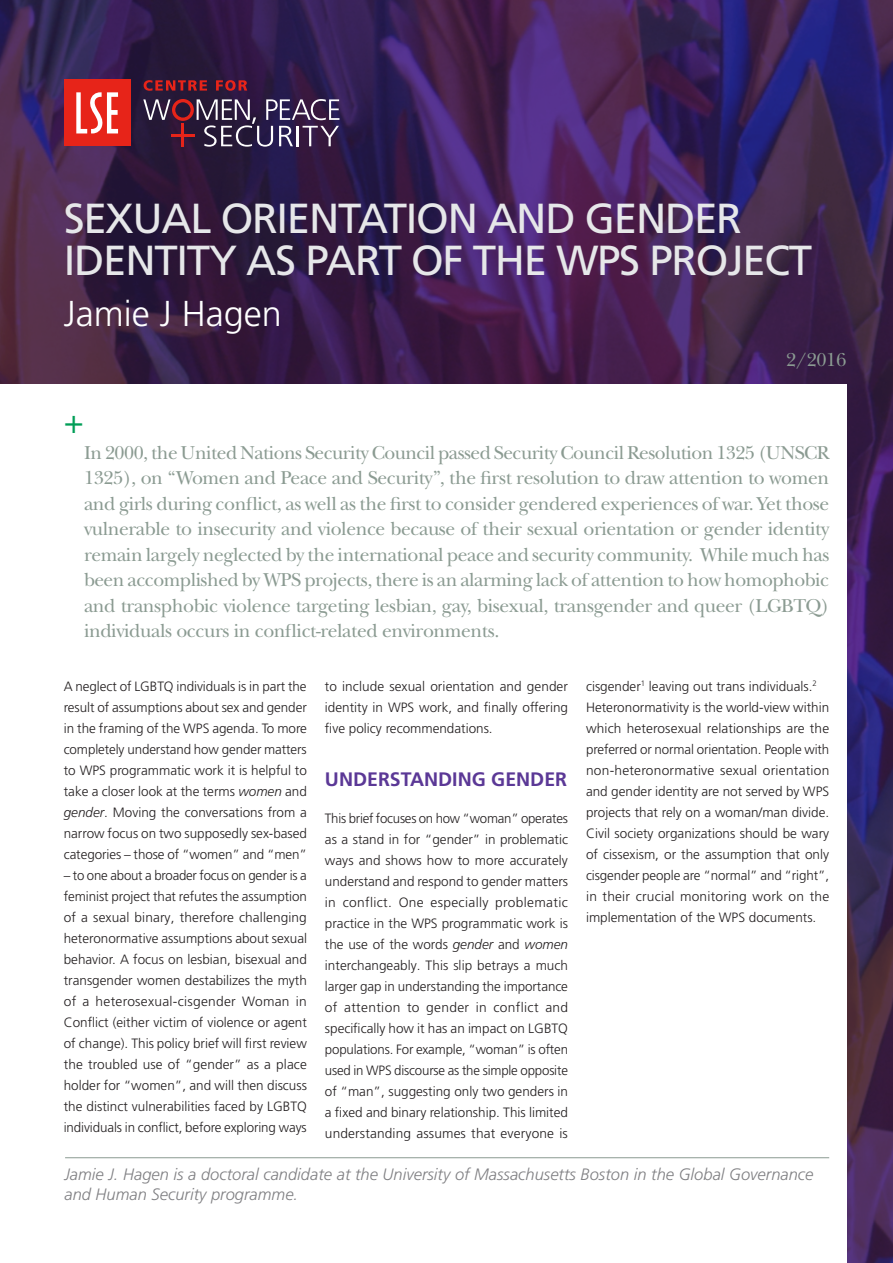
<style>
.page{position:relative;width:893px;height:1263px;background:#fff}
.page>*{position:absolute;margin:0;border:0;box-sizing:border-box;transform-origin:0 0}
.DU_Normal{font:42px/42px "Frutiger LT Pro";letter-spacing:-.03em;color:#e6e7e9}
.DU_Normal-2{font:300 36px "Frutiger LT Pro";color:#fff}
.t1{font:33.75px "Helvetica Neue LT Pro";color:#009e57}
.t2{font:19.5px/25.5px "New Baskerville ITC Pro";letter-spacing:-.02em;color:#8b9b92;text-align:justify}
.DU_SUBHEAD{font:700 19.5px "Frutiger LT Pro";color:#5b3896}
.DU_SUBHEAD-2{font:italic 300 16.5px/19.5px "Frutiger LT Pro";color:#808083}
.DU_Normal-3{font:300 13.5px/21px "Frutiger LT Pro";color:#231f20;text-align:justify}
.s1{font-style:italic}
</style>
<div class="page">
<img style="left:0;top:0;width:893px;height:1263px">
<div style="left:0;top:384px;width:846px;height:879px;background:#fff"></div>
<div style="left:64px;top:80px;width:67px;height:66px;background:#e72419"></div>
<svg style="left:76px;top:92px;width:42px;height:42px"></svg>
<svg style="left:144px;top:80px;width:63px;height:11px"></svg>
<svg style="left:216px;top:80px;width:31px;height:11px"></svg>
<svg style="left:143px;top:99px;width:196px;height:48px;background:#52405e"></svg>
<hr style="left:181px;top:123px;width:3px;height:24px;background:#e72419">
<hr style="left:171px;top:134px;width:24px;height:2px;background:#e72419">
<hr style="left:65px;top:1157px;width:764px;height:1px;background:#8b9b92">
<p class="DU_Normal" style="left:64px;top:197px;width:750px">SEXUAL ORIENTATION AND GENDER<br>IDENTITY AS PART OF THE WPS PROJECT</p>
<p class="DU_Normal-2" style="left:64px;top:292px;width:220px">Jamie J Hagen</p>
<p class="t1" style="left:64px;top:401px;width:22px">+</p>
<p class="t2" style="left:786px;top:347px;width:62px">2/2016</p>
<p class="t2" style="left:84px;top:440px;width:747px">In 2000, the United Nations Security Council passed Security Council Resolution 1325 (UNSCR 1325), on “Women and Peace and Security”, the first resolution to draw attention to women and girls during conflict, as well as the first to consider gendered experiences of war. Yet those vulnerable to insecurity and violence because of their sexual orientation or gender identity remain largely neglected by the international peace and security community. While much has been accomplished by WPS projects, there is an alarming lack of attention to how homophobic and transphobic violence targeting lesbian, gay, bisexual, transgender and queer (LGBTQ) individuals occurs in conflict-related environments.</p>
<p class="DU_Normal-3" style="left:64px;top:675px;width:245px">A neglect of LGBTQ individuals is in part the result of assumptions about sex and gender in the framing of the WPS agenda. To more completely understand how gender matters to WPS programmatic work it is helpful to take a closer look at the terms <span class="s1">women</span> and <span class="s1">gender</span>. Moving the conversations from a narrow focus on two supposedly sex-based categories – those of “women” and “men”</p>
<p class="DU_Normal-3" style="left:64px;top:864px;width:245px">– to one about a broader focus on gender is a feminist project that refutes the assumption of a sexual binary, therefore challenging heteronormative assumptions about sexual behavior. A focus on lesbian, bisexual and transgender women destabilizes the myth of a heterosexual-cisgender Woman in Conflict (either victim of violence or agent of change). This policy brief will first review the troubled use of “gender” as a place holder for “women”, and will then discuss the distinct vulnerabilities faced by LGBTQ individuals in conflict, before exploring ways</p>
<p class="DU_Normal-3" style="left:325px;top:675px;width:245px">to include sexual orientation and gender identity in WPS work, and finally offering five policy recommendations.</p>
<p class="DU_SUBHEAD" style="left:325px;top:767px;width:244px">UNDERSTANDING GENDER</p>
<p class="DU_Normal-3" style="left:325px;top:808px;width:245px">This brief focuses on how “woman” operates as a stand in for “gender” in problematic ways and shows how to more accurately understand and respond to gender matters in conflict. One especially problematic practice in the WPS programmatic work is the use of the words <span class="s1">gender</span> and <span class="s1">women </span>interchangeably. This slip betrays a much larger gap in understanding the importance of attention to gender in conflict and specifically how it has an impact on LGBTQ populations. For example, “woman” is often used in WPS discourse as the simple opposite of “man”, suggesting only two genders in a fixed and binary relationship. This limited understanding assumes that everyone is</p>
<p class="DU_Normal-3" style="left:586px;top:675px;width:232px">cisgender<sup>1</sup> leaving out trans individuals.<sup>2</sup></p>
<p class="DU_Normal-3" style="left:586px;top:696px;width:245px">Heteronormativity is the world-view within which heterosexual relationships are the preferred or normal orientation. People with non-heteronormative sexual orientation and gender identity are not served by WPS projects that rely on a woman/man divide.<br>Civil society organizations should be wary of cissexism, or the assumption that only cisgender people are “normal” and “right”, in their crucial monitoring work on the implementation of the WPS documents.</p>
<p class="DU_SUBHEAD-2" style="left:64px;top:1165px;width:751px">Jamie J. Hagen is a doctoral candidate at the University of Massachusetts Boston in the Global Governance and Human Security programme.</p>
</div>
